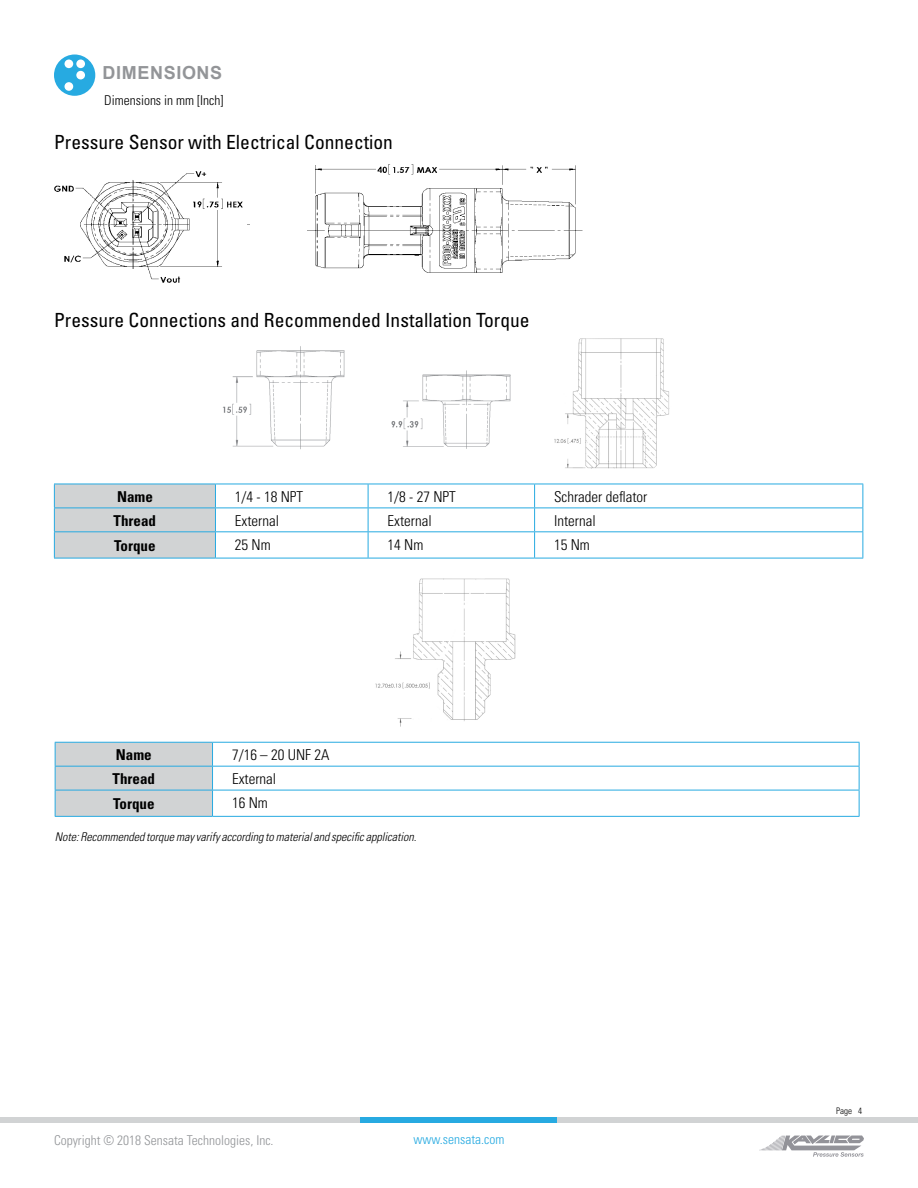
<style>
.page{position:relative;width:918px;height:1188px;background:#fff}
.page>*{position:absolute;margin:0;border:0;box-sizing:border-box;transform-origin:0 0}
.t1{font:condensed 19.5px "Univers LT Std";color:#000}
.t2{font:700 18px "Arial";letter-spacing:.035em;color:#939598}
.t3{font:300 condensed 15px "Univers";color:#000}
.t4{font:700 condensed 15px "Univers";color:#000}
.t5{font:300 condensed 13.5px "Univers";color:#939598}
.t6{font:300 condensed 13.5px "Univers";color:#000}
.t7{font:300 condensed 13.5px "Univers";color:#27aae1}
.t8{font:italic 300 condensed 12px "Univers";color:#000}
.t9{font:300 condensed 9px "Univers";color:#000}
</style>
<div class="page">
<div style="left:0;top:1117px;width:918px;height:6px;background:#d1d3d4"></div>
<div style="left:361px;top:1117px;width:196px;height:6px;background:#27aae1"></div>
<svg style="left:760px;top:1136px;width:104px;height:21px"></svg>
<img style="left:223px;top:338px;width:447px;height:131px">
<svg style="left:54px;top:54px;width:41px;height:42px"></svg>
<img style="left:54px;top:171px;width:195px;height:112px">
<img style="left:307px;top:164px;width:276px;height:109px">
<hr style="left:215px;top:484px;width:153px;height:1px;background:#27aae1">
<hr style="left:368px;top:484px;width:167px;height:1px;background:#27aae1">
<hr style="left:535px;top:484px;width:328px;height:1px;background:#27aae1">
<hr style="left:215px;top:508px;width:153px;height:1px;background:#27aae1">
<hr style="left:368px;top:508px;width:167px;height:1px;background:#27aae1">
<hr style="left:535px;top:508px;width:328px;height:1px;background:#27aae1">
<hr style="left:215px;top:531px;width:153px;height:1px;background:#27aae1">
<svg style="left:54px;top:484px;width:162px;height:74px;background:#c8d0d4"></svg>
<hr style="left:368px;top:531px;width:167px;height:1px;background:#27aae1">
<svg style="left:368px;top:484px;width:1px;height:74px"></svg>
<hr style="left:535px;top:531px;width:328px;height:1px;background:#27aae1">
<svg style="left:534px;top:484px;width:1px;height:74px"></svg>
<svg style="left:862px;top:484px;width:1px;height:74px"></svg>
<hr style="left:54px;top:558px;width:161px;height:1px;background:#27aae1">
<hr style="left:215px;top:558px;width:153px;height:1px;background:#27aae1">
<hr style="left:368px;top:558px;width:167px;height:1px;background:#27aae1">
<hr style="left:535px;top:558px;width:328px;height:1px;background:#27aae1">
<hr style="left:213px;top:742px;width:647px;height:1px;background:#27aae1">
<hr style="left:213px;top:766px;width:647px;height:1px;background:#27aae1">
<hr style="left:213px;top:790px;width:647px;height:1px;background:#27aae1">
<svg style="left:55px;top:742px;width:158px;height:74px;background:#c9d1d4"></svg>
<svg style="left:859px;top:743px;width:1px;height:73px"></svg>
<hr style="left:55px;top:816px;width:158px;height:1px;background:#27aae1">
<hr style="left:213px;top:816px;width:647px;height:1px;background:#27aae1">
<img style="left:375px;top:578px;width:141px;height:149px">
<p class="t2" style="left:103px;top:60px;width:121px">DIMENSIONS</p>
<p class="t6" style="left:104px;top:92px;width:121px">Dimensions in mm [Inch]</p>
<h1 class="t1" style="left:54px;top:130px;width:341px">Pressure Sensor with Electrical Connection</h1>
<h1 class="t1" style="left:54px;top:308px;width:477px">Pressure Connections and Recommended Installation Torque</h1>
<p class="t4" style="left:117px;top:487px;width:37px">Name</p>
<p class="t3" style="left:235px;top:488px;width:70px">1/4 - 18 NPT</p>
<p class="t3" style="left:388px;top:488px;width:70px">1/8 - 27 NPT</p>
<p class="t3" style="left:554px;top:488px;width:95px">Schrader deflator</p>
<p class="t4" style="left:114px;top:511px;width:44px">Thread</p>
<p class="t3" style="left:235px;top:511px;width:46px">External</p>
<p class="t3" style="left:388px;top:511px;width:46px">External</p>
<p class="t3" style="left:554px;top:511px;width:43px">Internal</p>
<p class="t4" style="left:114px;top:536px;width:43px">Torque</p>
<p class="t3" style="left:235px;top:535px;width:37px">25 Nm</p>
<p class="t3" style="left:388px;top:535px;width:37px">14 Nm</p>
<p class="t3" style="left:554px;top:535px;width:37px">15 Nm</p>
<p class="t4" style="left:116px;top:746px;width:37px">Name</p>
<p class="t3" style="left:232px;top:746px;width:99px">7/16 – 20 UNF 2A</p>
<p class="t4" style="left:113px;top:770px;width:44px">Thread</p>
<p class="t3" style="left:232px;top:770px;width:46px">External</p>
<p class="t4" style="left:113px;top:795px;width:43px">Torque</p>
<p class="t3" style="left:232px;top:794px;width:37px">16 Nm</p>
<p class="t8" style="left:55px;top:830px;width:363px">Note: Recommended torque may varify according to material and specific application.</p>
<p class="t5" style="left:54px;top:1132px;width:221px">Copyright © 2018 Sensata Technologies, Inc.</p>
<p class="t7" style="left:414px;top:1131px;width:92px">www.sensata.com</p>
<p class="t9" style="left:836px;top:1105px;width:27px">Page 4</p>
</div>
